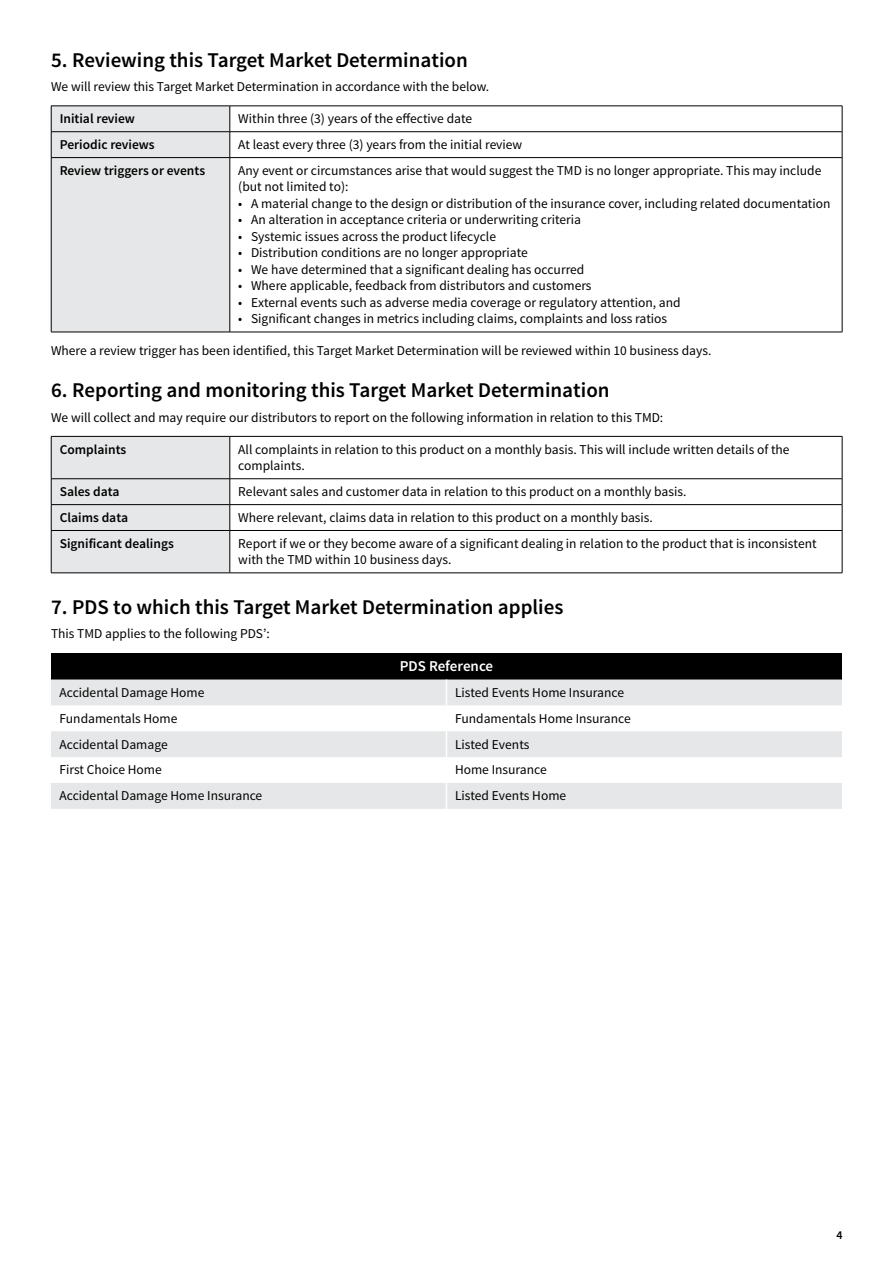
<style>
.page{position:relative;width:893px;height:1263px;background:#fff}
.page>*{position:absolute;margin:0;border:0;box-sizing:border-box;transform-origin:0 0}
.t1{font:600 21px "Source Sans Pro";color:#000}
.t2{font:600 15px "Source Sans Pro";letter-spacing:-.005em;color:#fff}
.t3{font:13.5px/16.5px "Source Sans Pro";color:#000}
.t4{font:600 13.5px "Source Sans Pro";color:#000}
.t5{font:600 12px "Source Sans Pro";color:#000}
</style>
<div class="page">
<hr style="left:230px;top:131px;width:612px;height:1px;background:#000">
<hr style="left:230px;top:157px;width:612px;height:1px;background:#000">
<hr style="left:51px;top:332px;width:179px;height:1px;background:#000">
<hr style="left:230px;top:106px;width:612px;height:1px;background:#000">
<div style="left:51px;top:106px;width:180px;height:226px;background:#e6e7e8"></div>
<svg style="left:842px;top:106px;width:1px;height:51px"></svg>
<hr style="left:230px;top:158px;width:1px;height:174px;background:#000">
<hr style="left:842px;top:158px;width:1px;height:174px;background:#000">
<hr style="left:230px;top:332px;width:612px;height:1px;background:#000">
<hr style="left:230px;top:478px;width:612px;height:1px;background:#000">
<hr style="left:230px;top:504px;width:612px;height:1px;background:#000">
<hr style="left:230px;top:530px;width:612px;height:1px;background:#000">
<hr style="left:51px;top:573px;width:179px;height:1px;background:#000">
<hr style="left:230px;top:436px;width:612px;height:1px;background:#000">
<hr style="left:842px;top:437px;width:1px;height:42px;background:#000">
<svg style="left:51px;top:436px;width:180px;height:137px;background:#dadbdc"></svg>
<svg style="left:842px;top:479px;width:1px;height:51px"></svg>
<hr style="left:230px;top:531px;width:1px;height:42px;background:#000">
<hr style="left:842px;top:531px;width:1px;height:42px;background:#000">
<hr style="left:230px;top:573px;width:612px;height:1px;background:#000">
<div style="left:51px;top:653px;width:791px;height:26px;background:#000"></div>
<svg style="left:51px;top:679px;width:791px;height:130px;fill:#e6e7e8"></svg>
<svg style="left:446px;top:679px;width:1px;height:130px"></svg>
<h1 class="t1" style="left:51px;top:47px;width:418px">5. Reviewing this Target Market Determination</h1>
<p class="t3" style="left:51px;top:79px;width:440px">We will review this Target Market Determination in accordance with the below.</p>
<p class="t4" style="left:60px;top:110px;width:77px">Initial review</p>
<p class="t3" style="left:238px;top:111px;width:235px">Within three (3) years of the effective date</p>
<p class="t4" style="left:60px;top:136px;width:96px">Periodic reviews</p>
<p class="t3" style="left:238px;top:137px;width:285px">At least every three (3) years from the initial review</p>
<p class="t4" style="left:60px;top:162px;width:147px">Review triggers or events</p>
<p class="t3" style="left:238px;top:162px;width:585px">Any event or circumstances arise that would suggest the TMD is no longer appropriate. This may include (but not limited to):</p>
<p class="t3" style="left:238px;top:195px;width:594px">• A material change to the design or distribution of the insurance cover, including related documentation</p>
<p class="t3" style="left:238px;top:212px;width:344px">• An alteration in acceptance criteria or underwriting criteria</p>
<p class="t3" style="left:238px;top:228px;width:259px">• Systemic issues across the product lifecycle</p>
<p class="t3" style="left:238px;top:245px;width:291px">• Distribution conditions are no longer appropriate</p>
<p class="t3" style="left:238px;top:261px;width:348px">• We have determined that a significant dealing has occurred</p>
<p class="t3" style="left:238px;top:278px;width:355px">• Where applicable, feedback from distributors and customers</p>
<p class="t3" style="left:238px;top:294px;width:444px">• External events such as adverse media coverage or regulatory attention, and</p>
<p class="t3" style="left:238px;top:311px;width:430px">• Significant changes in metrics including claims, complaints and loss ratios</p>
<p class="t3" style="left:51px;top:342px;width:662px">Where a review trigger has been identified, this Target Market Determination will be reviewed within 10 business days.</p>
<h1 class="t1" style="left:51px;top:377px;width:560px">6. Reporting and monitoring this Target Market Determination</h1>
<p class="t3" style="left:51px;top:409px;width:614px">We will collect and may require our distributors to report on the following information in relation to this TMD:</p>
<p class="t4" style="left:60px;top:441px;width:68px">Complaints</p>
<p class="t3" style="left:238px;top:441px;width:553px">All complaints in relation to this product on a monthly basis. This will include written details of the complaints.</p>
<p class="t4" style="left:60px;top:483px;width:61px">Sales data</p>
<p class="t3" style="left:238px;top:484px;width:450px">Relevant sales and customer data in relation to this product on a monthly basis.</p>
<p class="t4" style="left:60px;top:509px;width:70px">Claims data</p>
<p class="t3" style="left:238px;top:509px;width:416px">Where relevant, claims data in relation to this product on a monthly basis.</p>
<p class="t4" style="left:60px;top:535px;width:116px">Significant dealings</p>
<p class="t3" style="left:238px;top:535px;width:580px">Report if we or they become aware of a significant dealing in relation to the product that is inconsistent with the TMD within 10 business days.</p>
<h1 class="t1" style="left:51px;top:594px;width:514px">7. PDS to which this Target Market Determination applies</h1>
<p class="t3" style="left:51px;top:626px;width:220px">This TMD applies to the following PDS’:</p>
<p class="t2" style="left:400px;top:656px;width:95px">PDS Reference</p>
<p class="t3" style="left:60px;top:684px;width:146px">Accidental Damage Home</p>
<p class="t3" style="left:455px;top:684px;width:171px">Listed Events Home Insurance</p>
<p class="t3" style="left:60px;top:710px;width:119px">Fundamentals Home</p>
<p class="t3" style="left:455px;top:710px;width:177px">Fundamentals Home Insurance</p>
<p class="t3" style="left:60px;top:736px;width:110px">Accidental Damage</p>
<p class="t3" style="left:455px;top:736px;width:76px">Listed Events</p>
<p class="t3" style="left:60px;top:762px;width:104px">First Choice Home</p>
<p class="t3" style="left:455px;top:762px;width:93px">Home Insurance</p>
<p class="t3" style="left:60px;top:788px;width:204px">Accidental Damage Home Insurance</p>
<p class="t3" style="left:455px;top:788px;width:113px">Listed Events Home</p>
<p class="t5" style="left:836px;top:1228px;width:8px">4</p>
</div>
